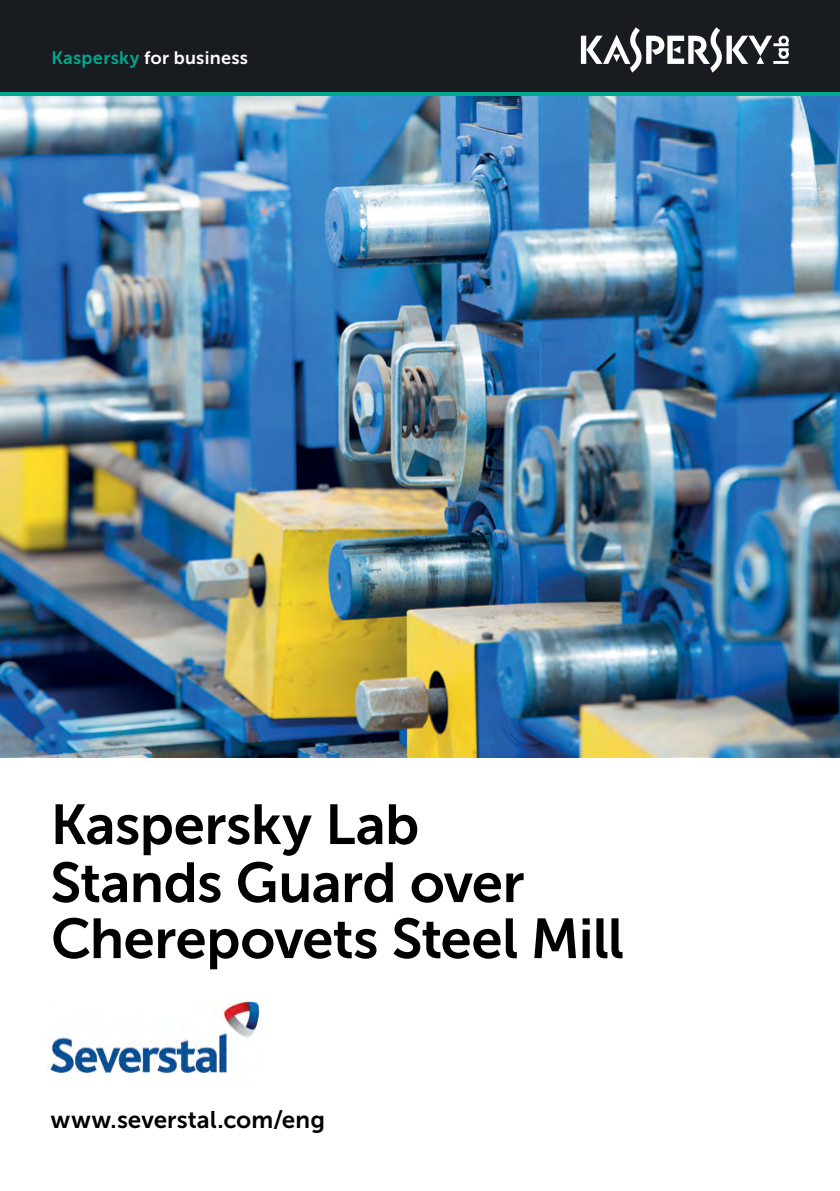
<style>
.page{position:relative;width:840px;height:1191px;background:#fff}
.page>*{position:absolute;margin:0;border:0;box-sizing:border-box;transform-origin:0 0}
.t1{font:56px/57px "Museo Sans Cyrl 700";letter-spacing:-.015em;color:#000}
.t2{font:24px "Museo Sans Cyrl 700";color:#000}
.t3{font:18px "Museo Sans Cyrl 700";letter-spacing:.015em;color:#fff}
.s1{color:#00a88e}
</style>
<div class="page">
<div style="left:0;top:0;width:839px;height:93px;background:#181b20"></div>
<div style="left:0;top:92px;width:839px;height:5px;background:#00a88e"></div>
<img style="left:0;top:96px;width:839px;height:661px">
<img style="left:47px;top:1001px;width:214px;height:72px">
<svg style="left:580px;top:27px;width:208px;height:46px"></svg>
<p class="t3" style="left:51px;top:47px;width:198px"><span class="s1">Kaspersky</span> for business</p>
<p class="t1" style="left:50px;top:796px;width:574px">Kaspersky Lab<br>Stands Guard over<br>Cherepovets Steel Mill</p>
<p class="t2" style="left:51px;top:1106px;width:275px">www.severstal.com/eng</p>
</div>
